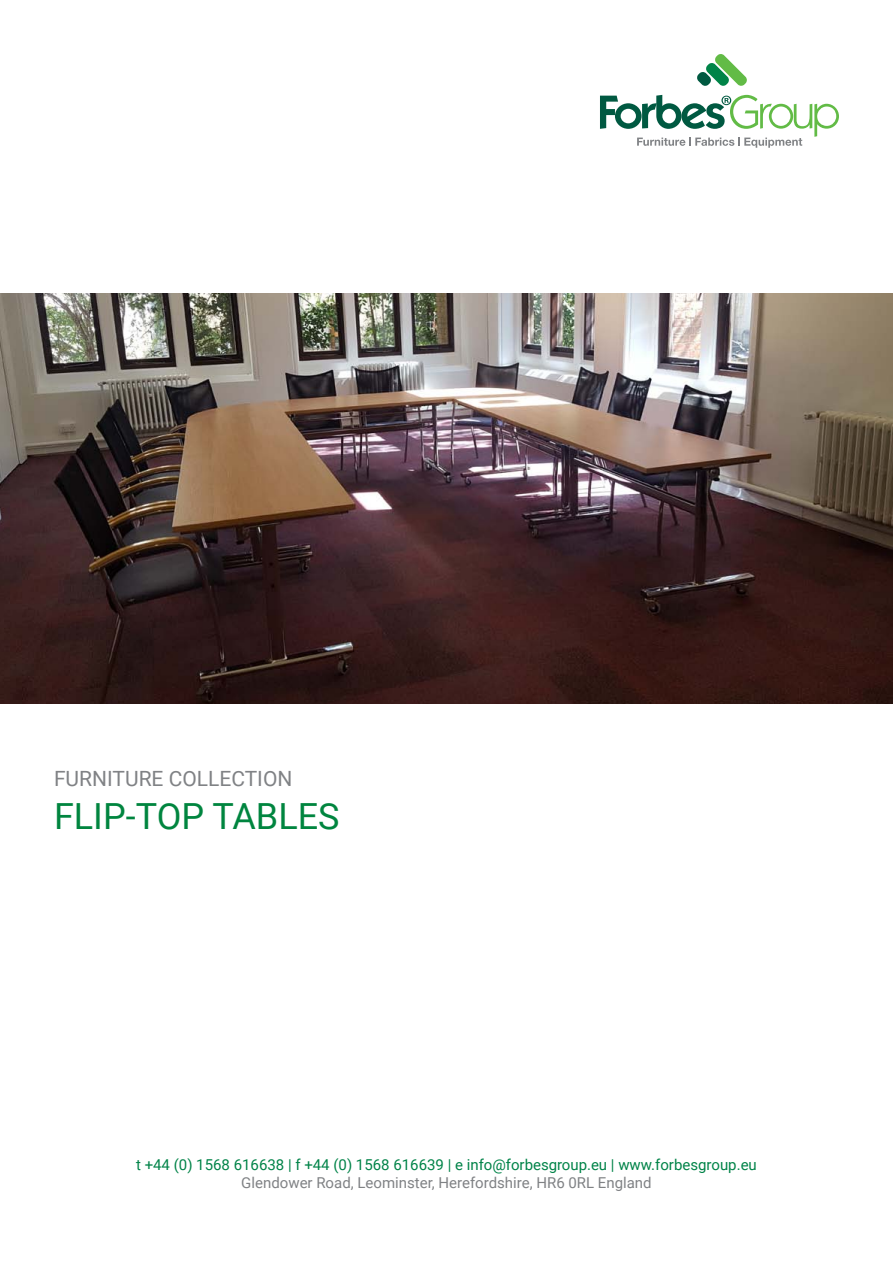
<style>
.page{position:relative;width:893px;height:1263px;background:#fff}
.page>*{position:absolute;margin:0;border:0;box-sizing:border-box;transform-origin:0 0}
.t1{font:36px "Roboto";color:#00853f}
.t2{font:21px "Roboto";color:#808285}
.t3{font:15px "Roboto";color:#008348}
.t4{font:15px "Roboto";color:#808285}
</style>
<div class="page">
<svg style="left:697px;top:54px;width:50px;height:32px"></svg>
<svg style="left:600px;top:95px;width:239px;height:53px"></svg>
<img style="left:0;top:293px;width:893px;height:411px">
<h2 class="t2" style="left:54px;top:763px;width:240px">FURNITURE COLLECTION</h2>
<h1 class="t1" style="left:54px;top:791px;width:287px">FLIP-TOP TABLES</h1>
<p class="t3" style="left:136px;top:1154px;width:622px">t +44 (0) 1568 616638 | f +44 (0) 1568 616639 | e info@forbesgroup.eu | www.forbesgroup.eu</p>
<p class="t4" style="left:241px;top:1172px;width:412px">Glendower Road, Leominster, Herefordshire, HR6 0RL England</p>
</div>
